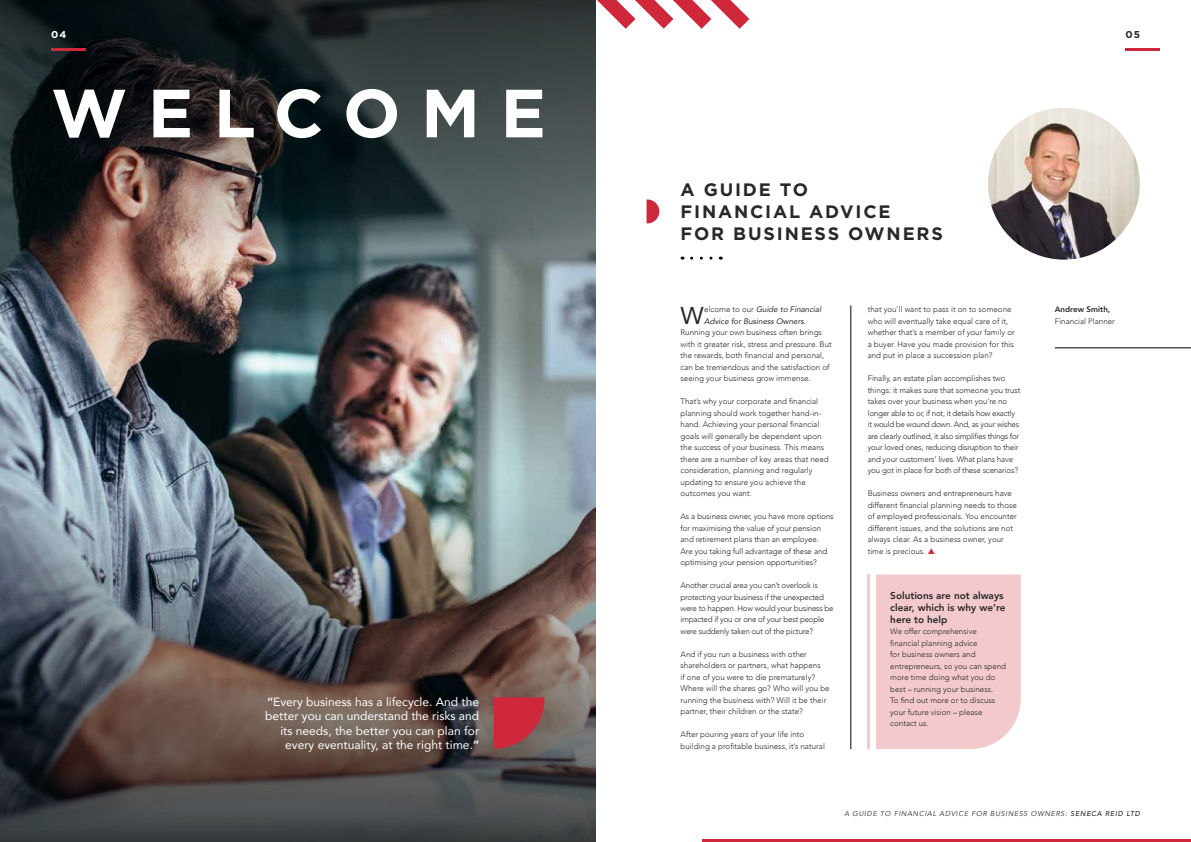
<style>
.page{position:relative;width:1191px;height:842px;background:#fff}
.page>*{position:absolute;margin:0;border:0;box-sizing:border-box;transform-origin:0 0}
.t1{font:700 68px "Gotham HTF";letter-spacing:.3em;color:#fff}
.t2{font:24.2px "Avenir";color:#282828}
.t3{font:700 18px/21.6px "Gotham HTF";letter-spacing:.1em;color:#282828}
.t4{font:12px/14.4px "Avenir";color:#fff;text-align:right}
.t5{font:800 10px/12px "Avenir";color:#282828}
.t6{font:700 10px "Gotham HTF";color:#fff}
.t7{font:700 10px "Gotham HTF";color:#282828}
.t8{font:300 8px/11.5px "Avenir";color:#282828}
.t9{font:300 8px/11.5px "Avenir";letter-spacing:-.02em;color:#282828}
.t10{font:300 8px/11.5px "Avenir";letter-spacing:-.025em;color:#282828}
.t11{font:italic 8px "Avenir";color:#282828}
.t12{font:800 8px "Avenir";color:#282828}
.t13{font:italic 7px "Avenir";letter-spacing:.1em;color:#282828}
.s1{font-weight:800}
.s2{font-weight:300;font-style:normal}
.s3{font-weight:500}
</style>
<div class="page">
<img style="left:0;top:299px;width:595px;height:134px">
<img style="left:0;top:433px;width:595px;height:409px">
<img style="left:0;top:0;width:595px;height:299px">
<svg style="left:646px;top:199px;width:13px;height:24px"></svg>
<svg style="left:691px;top:257px;width:30px;height:3px"></svg>
<hr style="left:850px;top:305px;width:1px;height:444px;background:#000">
<svg style="left:547px;top:0;width:203px;height:43px"></svg>
<hr style="left:867px;top:574px;width:3px;height:175px;background:#f3c9ce">
<div style="left:876px;top:574px;width:144px;height:175px;background:#f3c9ce"></div>
<svg style="left:494px;top:697px;width:50px;height:52px;background:#ba3541"></svg>
<hr style="left:51px;top:49px;width:34px;height:2px;background:#cf283a">
<hr style="left:1125px;top:49px;width:34px;height:2px;background:#cf283a">
<hr style="left:702px;top:839px;width:489px;height:3px;background:#cf283a">
<img style="left:988px;top:108px;width:152px;height:152px;border-radius:76px">
<hr style="left:1054px;top:348px;width:137px;height:1px;background:#000">
<p class="t6" style="left:51px;top:29px;width:17px">04</p>
<p class="t7" style="left:1125px;top:29px;width:16px">05</p>
<h1 class="t1" style="left:51px;top:74px;width:496px">WELCOME</h1>
<h3 class="t4" style="left:265px;top:694px;width:215px"><span class="s1">“</span>Every business has a lifecycle. And the better you can understand the risks and its needs, the better you can plan for every eventuality, at the right time.<span class="s1">”</span></h3>
<h3 class="t3" style="left:680px;top:179px;width:264px">A GUIDE TO<br>FINANCIAL ADVICE<br>FOR BUSINESS OWNERS</h3>
<h2 class="t2" style="left:680px;top:296px;width:25px">W</h2>
<p class="t11" style="left:704px;top:304px;width:118px"><span class="s2">elcome to our</span> Guide to Financial</p>
<p class="t11" style="left:704px;top:316px;width:103px">Advice for Business Owners<span class="s2">.</span></p>
<p class="t8" style="left:680px;top:326px;width:143px">Running your own business often brings</p>
<p class="t8" style="left:680px;top:338px;width:153px">with it greater risk, stress and pressure. But</p>
<p class="t8" style="left:680px;top:349px;width:145px">the rewards, both financial and personal,</p>
<p class="t8" style="left:680px;top:361px;width:150px">can be tremendous and the satisfaction of</p>
<p class="t8" style="left:680px;top:372px;width:131px">seeing your business grow immense.</p>
<p class="t8" style="left:680px;top:395px;width:150px">That’s why your corporate and financial planning should work together hand-in&shy;hand. Achieving your personal financial goals will generally be dependent upon the success of your business. This means there are a number of key areas that need consideration, planning and regularly updating to ensure you achieve the outcomes you want.</p>
<p class="t8" style="left:680px;top:510px;width:155px">As a business owner, you have more options for maximising the value of your pension and retirement plans than an employee.<br>Are you taking full advantage of these and optimising your pension opportunities?</p>
<p class="t10" style="left:680px;top:579px;width:155px">Another crucial area you can’t overlook is protecting your business if the unexpected were to happen. How would your business be impacted if you or one of your best people were suddenly taken out of the picture?</p>
<p class="t8" style="left:680px;top:648px;width:151px">And if you run a business with other shareholders or partners, what happens<br>if one of you were to die prematurely?<br>Where will the shares go? Who will you be running the business with? Will it be their partner, their children or the state?</p>
<p class="t8" style="left:680px;top:729px;width:146px">After pouring years of your life into building a profitable business, it’s natural</p>
<p class="t8" style="left:867px;top:304px;width:149px">that you’ll want to pass it on to someone who will eventually take equal care of it, whether that’s a member of your family or a buyer. Have you made provision for this and put in place a succession plan?</p>
<p class="t9" style="left:867px;top:372px;width:154px">Finally, an estate plan accomplishes two things: it makes sure that someone you trust takes over your business when you’re no longer able to or, if not, it details how exactly it would be wound down. And, as your wishes are clearly outlined, it also simplifies things for your loved ones, reducing disruption to their and your customers’ lives. What plans have you got in place for both of these scenarios?</p>
<p class="t8" style="left:867px;top:487px;width:151px">Business owners and entrepreneurs have different financial planning needs to those of employed professionals. You encounter different issues, and the solutions are not always clear. As a business owner, your time is precious.</p>
<p class="t5" style="left:890px;top:589px;width:117px">Solutions are not always clear, which is why we’re here to help</p>
<p class="t8" style="left:890px;top:626px;width:117px">We offer comprehensive financial planning advice<br>for business owners and entrepreneurs, so you can spend more time doing what you do best – running your business.<br>To find out more or to discuss your future vision – please contact us.</p>
<p class="t12" style="left:1054px;top:303px;width:57px">Andrew Smith,</p>
<p class="t8" style="left:1054px;top:315px;width:62px">Financial Planner</p>
<p class="t13" style="left:844px;top:809px;width:297px">A GUIDE TO FINANCIAL ADVICE FOR BUSINESS OWNERS: <span class="s3">SENECA REID LTD</span></p>
</div>
